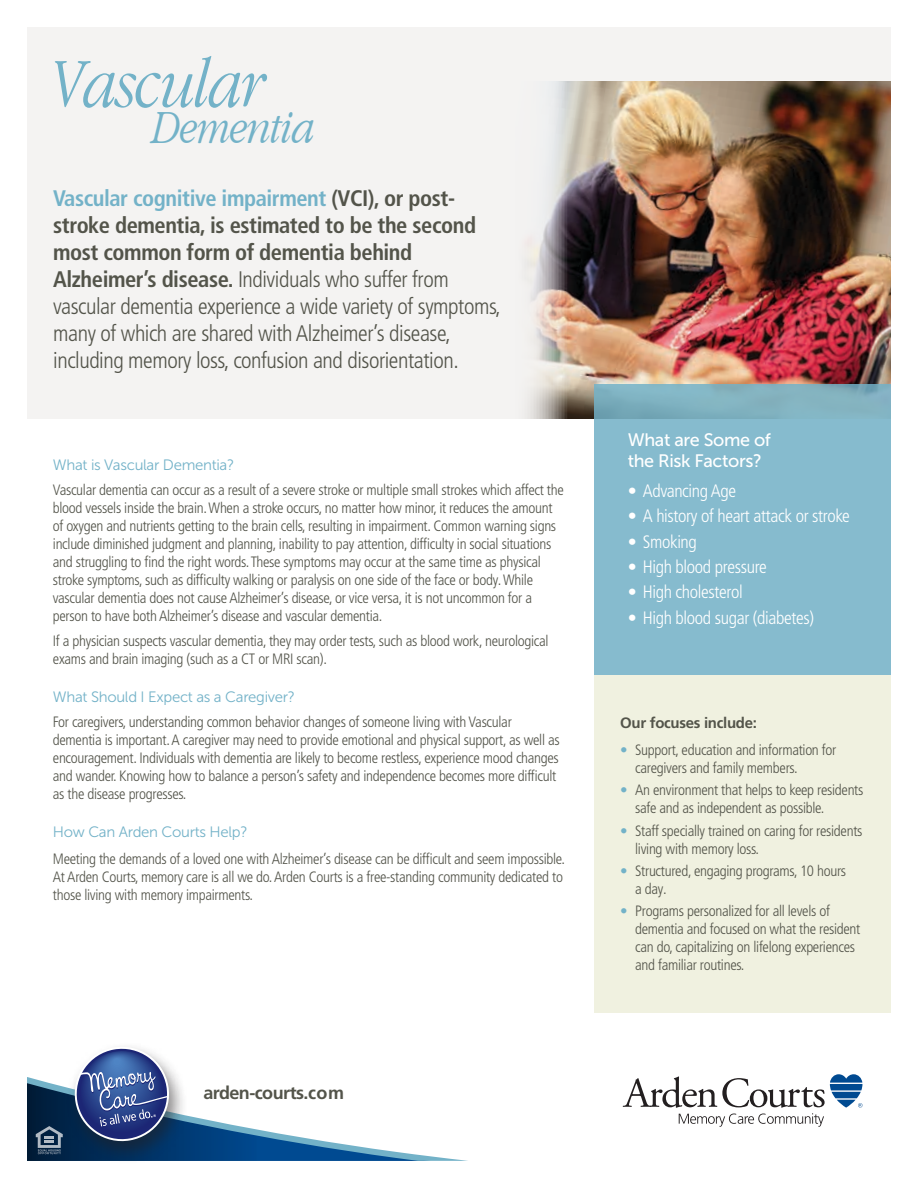
<style>
.page{position:relative;width:918px;height:1188px;background:#fff}
.page>*{position:absolute;margin:0;border:0;box-sizing:border-box;transform-origin:0 0}
.t1{font:italic 300 condensed 72px "Garamond";letter-spacing:-.02em;color:#73b2c8}
.t2{font:italic 300 condensed 49.5px "Garamond";letter-spacing:-.02em;color:#73b2c8}
.t3{font:300 condensed 22.5px/27px "Frutiger LT Pro";letter-spacing:-.02em;color:#53544a}
.t4{font:300 condensed 18px "Frutiger LT Pro";letter-spacing:-.02em;color:#fff}
.t5{font:18px/21px "Museo Sans 500";letter-spacing:-.02em;color:#fff}
.t6{font:700 18px "Frutiger LT Pro";letter-spacing:-.03em;color:#53544a}
.t7{font:300 condensed 15px/18px "Frutiger LT Pro";letter-spacing:-.02em;color:#53544a}
.t8{font:15px "Museo Sans 300";letter-spacing:-.02em;color:#73b2c8}
.t9{font:700 15px "Frutiger LT Pro";letter-spacing:-.02em;color:#53544a}
.s1{font-weight:700;color:#73b2c8}
.s2{font-weight:700}
.s3{color:#73b2c8}
</style>
<div class="page">
<div style="left:27px;top:27px;width:864px;height:391px;background:#f4f3f2"></div>
<svg style="left:623px;top:1074px;width:239px;height:53px"></svg>
<svg style="left:27px;top:1047px;width:441px;height:114px"></svg>
<img style="left:527px;top:81px;width:364px;height:337px">
<div style="left:594px;top:675px;width:297px;height:337px;background:#f0f1e0"></div>
<div style="left:594px;top:384px;width:297px;height:291px;background:linear-gradient(to bottom,#83b7c8,#87bdd1)"></div>
<h1 class="t1" style="left:53px;top:44px;width:215px">Vascular</h1>
<h2 class="t2" style="left:153px;top:100px;width:165px">Dementia</h2>
<p class="t3" style="left:53px;top:185px;width:449px"><span class="s1">Vascular cognitive impairment</span> <span class="s2">(VCI), or post&shy;stroke dementia, is estimated to be the second most common form of dementia behind Alzheimer’s disease.</span> Individuals who suffer from vascular dementia experience a wide variety of symptoms, many of which are shared with Alzheimer’s disease, including memory loss, confusion and disorientation.</p>
<p class="t8" style="left:53px;top:457px;width:183px">What is Vascular Dementia?</p>
<p class="t7" style="left:53px;top:481px;width:512px">Vascular dementia can occur as a result of a severe stroke or multiple small strokes which affect the blood vessels inside the brain. When a stroke occurs, no matter how minor, it reduces the amount of oxygen and nutrients getting to the brain cells, resulting in impairment. Common warning signs include diminished judgment and planning, inability to pay attention, difficulty in social situations and struggling to find the right words. These symptoms may occur at the same time as physical stroke symptoms, such as difficulty walking or paralysis on one side of the face or body. While vascular dementia does not cause Alzheimer’s disease, or vice versa, it is not uncommon for a person to have both Alzheimer’s disease and vascular dementia.</p>
<p class="t7" style="left:53px;top:632px;width:497px">If a physician suspects vascular dementia, they may order tests, such as blood work, neurological exams and brain imaging (such as a CT or MRI scan).</p>
<p class="t8" style="left:53px;top:689px;width:244px">What Should I Expect as a Caregiver?</p>
<p class="t7" style="left:53px;top:713px;width:508px">For caregivers, understanding common behavior changes of someone living with Vascular dementia is important. A caregiver may need to provide emotional and physical support, as well as encouragement. Individuals with dementia are likely to become restless, experience mood changes and wander. Knowing how to balance a person’s safety and independence becomes more difficult as the disease progresses.</p>
<p class="t8" style="left:53px;top:824px;width:196px">How Can Arden Courts Help?</p>
<p class="t7" style="left:53px;top:850px;width:514px">Meeting the demands of a loved one with Alzheimer’s disease can be difficult and seem impossible.<br>At Arden Courts, memory care is all we do. Arden Courts is a free-standing community dedicated to those living with memory impairments.</p>
<p class="t6" style="left:203px;top:1083px;width:142px">arden-courts.com</p>
<p class="t5" style="left:628px;top:430px;width:145px">What are Some of the Risk Factors?</p>
<p class="t4" style="left:628px;top:480px;width:110px">• Advancing Age</p>
<p class="t4" style="left:628px;top:506px;width:224px">• A history of heart attack or stroke</p>
<p class="t4" style="left:628px;top:531px;width:71px">• Smoking</p>
<p class="t4" style="left:628px;top:556px;width:141px">• High blood pressure</p>
<p class="t4" style="left:628px;top:582px;width:116px">• High cholesterol</p>
<p class="t4" style="left:628px;top:607px;width:188px">• High blood sugar (diabetes)</p>
<p class="t9" style="left:620px;top:714px;width:138px">Our focuses include:</p>
<p class="t7" style="left:635px;top:741px;width:203px;text-indent:-15px"><span class="s3">•</span> Support, education and information for caregivers and family members.</p>
<p class="t7" style="left:635px;top:781px;width:230px;text-indent:-15px"><span class="s3">•</span> An environment that helps to keep residents safe and as independent as possible.</p>
<p class="t7" style="left:635px;top:822px;width:229px;text-indent:-15px"><span class="s3">•</span> Staff specially trained on caring for residents living with memory loss.</p>
<p class="t7" style="left:635px;top:862px;width:213px;text-indent:-15px"><span class="s3">•</span> Structured, engaging programs, 10 hours a day.</p>
<p class="t7" style="left:635px;top:902px;width:227px;text-indent:-15px"><span class="s3">•</span> Programs personalized for all levels of dementia and focused on what the resident can do, capitalizing on lifelong experiences and familiar routines.</p>
</div>
